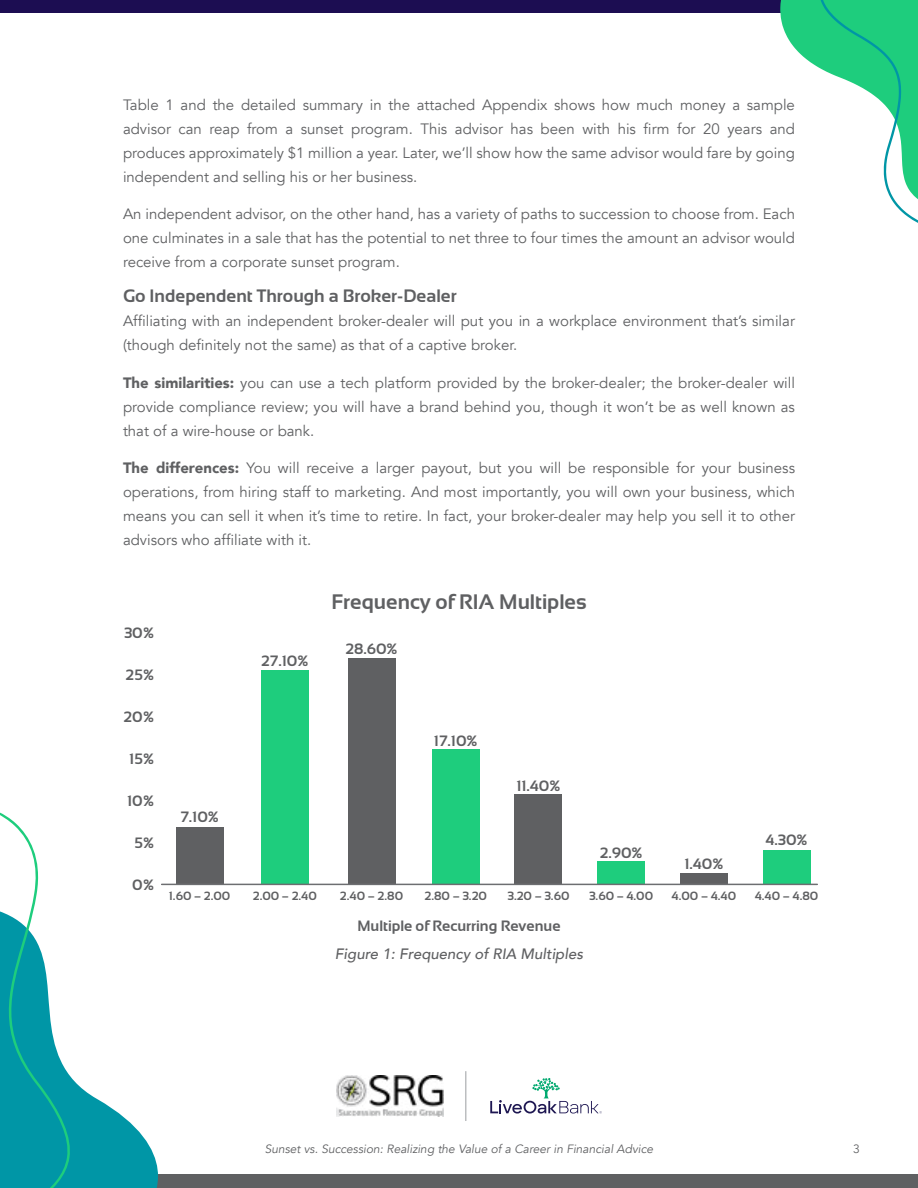
<style>
.page{position:relative;width:918px;height:1188px;background:#fff}
.page>*{position:absolute;margin:0;border:0;box-sizing:border-box;transform-origin:0 0}
.t1{font:700 21px "Sansation";color:#5f6062}
.t2{font:700 18px "Sansation";color:#5f6062}
.t3{font:15px/24px "Avenir";color:#5f6062;text-align:justify}
.t4{font:700 15px "Sansation";color:#5f6062}
.t5{font:italic 500 15px "Avenir";color:#5f6062}
.t6{font:700 12px "Sansation";color:#5f6062}
.t7{font:italic 12px "Avenir";color:#5f6062}
.t8{font:12px "Avenir";color:#5f6062}
.s1{font-weight:900}
</style>
<div class="page">
<div style="left:0;top:1174px;width:918px;height:14px;background:#5f6062"></div>
<div style="left:0;top:0;width:918px;height:14px;background:#1c0d52"></div>
<svg style="left:490px;top:1078px;width:112px;height:36px"></svg>
<img style="left:337px;top:1076px;width:106px;height:41px">
<hr style="left:465px;top:1071px;width:1px;height:50px;background:#bcbec0">
<svg style="left:72px;top:1078px;width:86px;height:110px;fill:#0096a6"></svg>
<svg style="left:0;top:812px;width:72px;height:376px"></svg>
<svg style="left:780px;top:0;width:138px;height:223px"></svg>
<div style="left:176px;top:827px;width:48px;height:57px;background:#5f6062"></div>
<div style="left:261px;top:670px;width:48px;height:214px;background:#1ecd7d"></div>
<div style="left:348px;top:658px;width:47px;height:226px;background:#5f6062"></div>
<div style="left:432px;top:749px;width:48px;height:135px;background:#1ecd7d"></div>
<div style="left:515px;top:794px;width:47px;height:90px;background:#5f6062"></div>
<div style="left:597px;top:861px;width:48px;height:23px;background:#1ecd7d"></div>
<div style="left:680px;top:873px;width:48px;height:11px;background:#5f6062"></div>
<div style="left:763px;top:850px;width:47px;height:34px;background:#1ecd7d"></div>
<hr style="left:162px;top:884px;width:655px;height:1px;background:#6d6e71">
<p class="t3" style="left:123px;top:93px;width:673px">Table 1 and the detailed summary in the attached Appendix shows how much money a sample advisor can reap from a sunset program. This advisor has been with his firm for 20 years and produces approximately $1 million a year. Later, we’ll show how the same advisor would fare by going independent and selling his or her business.</p>
<p class="t3" style="left:123px;top:202px;width:674px">An independent advisor, on the other hand, has a variety of paths to succession to choose from. Each one culminates in a sale that has the potential to net three to four times the amount an advisor would receive from a corporate sunset program.</p>
<p class="t2" style="left:123px;top:286px;width:335px">Go Independent Through a Broker-Dealer</p>
<p class="t3" style="left:123px;top:309px;width:674px">Affiliating with an independent broker-dealer will put you in a workplace environment that’s similar (though definitely not the same) as that of a captive broker.</p>
<p class="t3" style="left:123px;top:371px;width:673px"><span class="s1">The similarities:</span> you can use a tech platform provided by the broker-dealer; the broker-dealer will provide compliance review; you will have a brand behind you, though it won’t be as well known as that of a wire-house or bank.</p>
<p class="t3" style="left:123px;top:456px;width:674px"><span class="s1">The differences:</span> You will receive a larger payout, but you will be responsible for your business operations, from hiring staff to marketing. And most importantly, you will own your business, which means you can sell it when it’s time to retire. In fact, your broker-dealer may help you sell it to other advisors who affiliate with it.</p>
<p class="t4" style="left:124px;top:624px;width:32px">30%</p>
<p class="t4" style="left:126px;top:666px;width:30px">25%</p>
<p class="t4" style="left:124px;top:708px;width:32px">20%</p>
<p class="t4" style="left:129px;top:750px;width:26px">15%</p>
<p class="t4" style="left:127px;top:792px;width:28px">10%</p>
<p class="t4" style="left:134px;top:834px;width:21px">5%</p>
<p class="t4" style="left:132px;top:876px;width:23px">0%</p>
<p class="t4" style="left:180px;top:809px;width:40px">7.10%</p>
<p class="t4" style="left:261px;top:652px;width:49px">27.10%</p>
<h1 class="t1" style="left:331px;top:590px;width:257px">Frequency of RIA Multiples</h1>
<p class="t4" style="left:345px;top:640px;width:54px">28.60%</p>
<p class="t4" style="left:434px;top:732px;width:45px">17.10%</p>
<p class="t4" style="left:516px;top:777px;width:46px">11.40%</p>
<p class="t4" style="left:600px;top:844px;width:44px">2.90%</p>
<p class="t4" style="left:684px;top:855px;width:40px">1.40%</p>
<p class="t4" style="left:766px;top:832px;width:44px">4.30%</p>
<p class="t6" style="left:169px;top:889px;width:63px">1.60 – 2.00</p>
<p class="t6" style="left:253px;top:889px;width:66px">2.00 – 2.40</p>
<p class="t6" style="left:340px;top:889px;width:65px">2.40 – 2.80</p>
<p class="t6" style="left:425px;top:889px;width:64px">2.80 – 3.20</p>
<p class="t6" style="left:507px;top:889px;width:63px">3.20 – 3.60</p>
<p class="t6" style="left:589px;top:889px;width:66px">3.60 – 4.00</p>
<p class="t6" style="left:672px;top:889px;width:66px">4.00 – 4.40</p>
<p class="t6" style="left:755px;top:889px;width:65px">4.40 – 4.80</p>
<p class="t4" style="left:357px;top:917px;width:205px">Multiple of Recurring Revenue</p>
<p class="t5" style="left:335px;top:945px;width:250px">Figure 1: Frequency of RIA Multiples</p>
<p class="t7" style="left:265px;top:1142px;width:390px">Sunset vs. Succession: Realizing the Value of a Career in Financial Advice</p>
<p class="t8" style="left:853px;top:1142px;width:8px">3</p>
</div>
